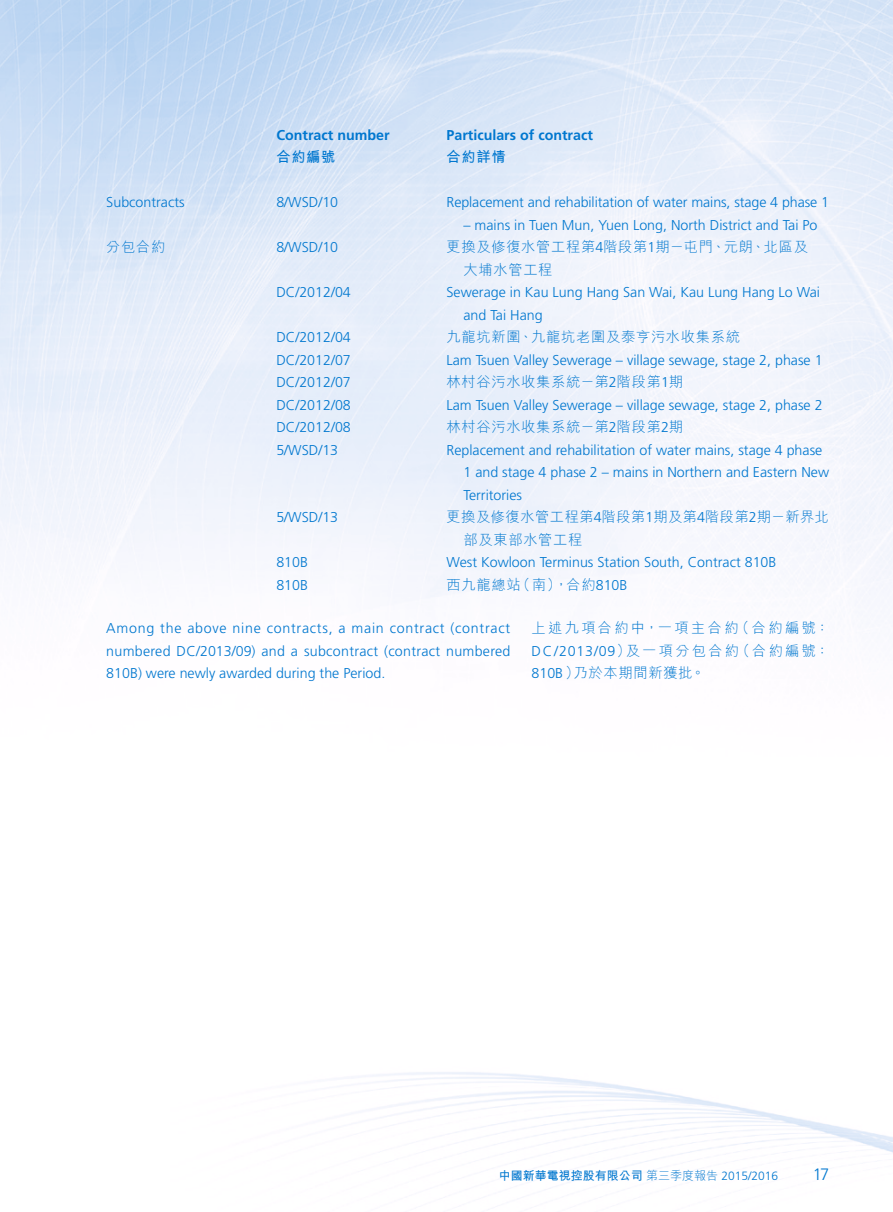
<style>
.page{position:relative;width:893px;height:1212px;background:#fff}
.page>*{position:absolute;margin:0;border:0;box-sizing:border-box;transform-origin:0 0}
.t1{font:300 16.5px "Frutiger LT Std";color:#0077cf}
.C_Body_Text{font:300 14.25px/22.5px "Frutiger LT Std";color:#0077cf}
.C_Body_Text-2{font:300 14.25px/22.5px "M Hei HK";letter-spacing:.05em;color:#0077cf}
.Body_Text{font:300 14.25px/22.5px "Frutiger LT Std";color:#0077cf;text-align:justify}
.C_Body_Text-3{font:700 14.25px "Frutiger LT Std";color:#0077cf}
.C_Body_Text-4{font:700 14.25px "M Hei HK";letter-spacing:.05em;color:#0077cf}
.t2{font:700 12px "M Hei HK";color:#0077cf}
.s1{font-family:"Frutiger LT Std"}
.s2{font-weight:300}
.s3{font-family:"Frutiger LT Std";font-weight:300}
</style>
<div class="page">
<img style="left:0;top:0;width:893px;height:1189px">
<p class="C_Body_Text-3" style="left:276px;top:126px;width:115px">Contract number</p>
<p class="C_Body_Text-3" style="left:446px;top:126px;width:148px">Particulars of contract</p>
<p class="C_Body_Text-4" style="left:276px;top:147px;width:61px">合約編號</p>
<p class="C_Body_Text-4" style="left:446px;top:147px;width:61px">合約詳情</p>
<p class="C_Body_Text" style="left:106px;top:191px;width:80px">Subcontracts</p>
<p class="C_Body_Text" style="left:276px;top:191px;width:63px">8/WSD/10</p>
<p class="C_Body_Text" style="left:446px;top:191px;width:384px">Replacement and rehabilitation of water mains, stage 4 phase 1</p>
<p class="C_Body_Text" style="left:463px;top:214px;width:355px">– mains in Tuen Mun, Yuen Long, North District and Tai Po</p>
<p class="C_Body_Text-2" style="left:106px;top:236px;width:61px">分包合約</p>
<p class="C_Body_Text" style="left:276px;top:236px;width:63px">8/WSD/10</p>
<p class="C_Body_Text-2" style="left:463px;top:236px;width:346px;text-indent:-17px">更換及修復水管工程第<span class="s1">4</span>階段第<span class="s1">1</span>期－屯門、元朗、北區及大埔水管工程</p>
<p class="C_Body_Text" style="left:276px;top:281px;width:76px">DC/2012/04</p>
<p class="C_Body_Text" style="left:463px;top:281px;width:358px;text-indent:-17px">Sewerage in Kau Lung Hang San Wai, Kau Lung Hang Lo Wai and Tai Hang</p>
<p class="C_Body_Text" style="left:276px;top:326px;width:76px">DC/2012/04</p>
<p class="C_Body_Text-2" style="left:446px;top:326px;width:295px">九龍坑新圍、九龍坑老圍及泰亨污水收集系統</p>
<p class="C_Body_Text" style="left:276px;top:349px;width:76px">DC/2012/07</p>
<p class="C_Body_Text" style="left:446px;top:349px;width:378px">Lam Tsuen Valley Sewerage – village sewage, stage 2, phase 1</p>
<p class="C_Body_Text" style="left:276px;top:371px;width:76px">DC/2012/07</p>
<p class="C_Body_Text-2" style="left:446px;top:371px;width:238px">林村谷污水收集系統－第<span class="s1">2</span>階段第<span class="s1">1</span>期</p>
<p class="C_Body_Text" style="left:276px;top:394px;width:76px">DC/2012/08</p>
<p class="C_Body_Text" style="left:446px;top:394px;width:378px">Lam Tsuen Valley Sewerage – village sewage, stage 2, phase 2</p>
<p class="C_Body_Text" style="left:276px;top:416px;width:76px">DC/2012/08</p>
<p class="C_Body_Text-2" style="left:446px;top:416px;width:238px">林村谷污水收集系統－第<span class="s1">2</span>階段第<span class="s1">2</span>期</p>
<p class="C_Body_Text" style="left:276px;top:439px;width:63px">5/WSD/13</p>
<p class="C_Body_Text" style="left:463px;top:439px;width:367px;text-indent:-17px">Replacement and rehabilitation of water mains, stage 4 phase<br>1 and stage 4 phase 2 – mains in Northern and Eastern New<br>Territories</p>
<p class="C_Body_Text" style="left:276px;top:506px;width:63px">5/WSD/13</p>
<p class="C_Body_Text-2" style="left:463px;top:506px;width:367px;text-indent:-17px">更換及修復水管工程第<span class="s1">4</span>階段第<span class="s1">1</span>期及第<span class="s1">4</span>階段第<span class="s1">2</span>期－新界北部及東部水管工程</p>
<p class="C_Body_Text" style="left:276px;top:551px;width:33px">810B</p>
<p class="C_Body_Text" style="left:446px;top:551px;width:331px">West Kowloon Terminus Station South, Contract 810B</p>
<p class="C_Body_Text" style="left:276px;top:574px;width:33px">810B</p>
<p class="C_Body_Text-2" style="left:446px;top:573px;width:182px">西九龍總站（南），合約<span class="s1">810B</span></p>
<p class="Body_Text" style="left:106px;top:617px;width:406px">Among the above nine contracts, a main contract (contract numbered DC/2013/09) and a subcontract (contract numbered 810B) were newly awarded during the Period.</p>
<p class="C_Body_Text-2" style="left:531px;top:616px;width:299px;text-align:justify">上述九項合約中，一項主合約（合約編號：<span class="s1">DC/2013/09</span>）及一項分包合約（合約編號：<span class="s1">810B</span>）乃於本期間新獲批。</p>
<p class="t2" style="left:499px;top:1167px;width:281px">中國新華電視控股有限公司<span class="s2">第三季度報告</span> <span class="s3">2015/2016</span></p>
<p class="t1" style="left:813px;top:1165px;width:18px">17</p>
</div>
